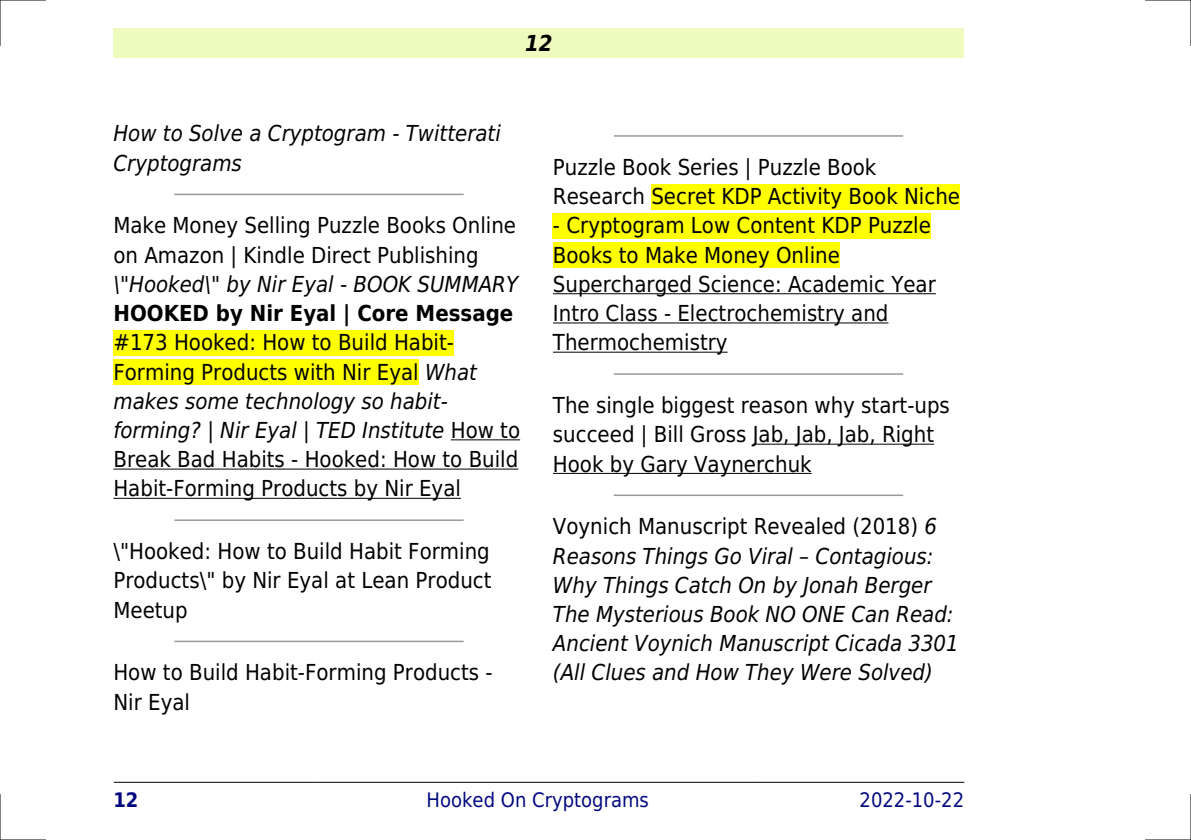
<style>
.page{position:relative;width:1191px;height:840px;background:#fff}
.page>*{position:absolute;margin:0;border:0;box-sizing:border-box;transform-origin:0 0}
.t1{font:22px/29.2px "DejaVu Sans Condensed";color:#000}
.t2{font:italic 22px/29.2px "DejaVu Sans Condensed";color:#000}
.t3{font:700 22px "DejaVu Sans Condensed";color:#000}
.t4{font:italic 700 22px "DejaVu Sans Condensed";color:#000}
.t5{font:20px "DejaVu Sans Condensed";color:#000880}
.t6{font:700 20px "DejaVu Sans Condensed";color:#000880}
.s1{font-style:italic}
.s2{font-style:normal}
</style>
<div class="page">
<div style="left:113px;top:28px;width:851px;height:30px;background:#effbbe"></div>
<hr style="left:114px;top:781px;width:204px;height:1px;background:#000">
<hr style="left:318px;top:781px;width:439px;height:1px;background:#000">
<hr style="left:757px;top:781px;width:207px;height:1px;background:#000">
<hr style="left:175px;top:193px;width:288px;height:2px;background:#999">
<div style="left:113px;top:330px;width:341px;height:25px;background:#ff0"></div>
<div style="left:113px;top:359px;width:306px;height:25px;background:#ff0"></div>
<hr style="left:451px;top:439px;width:69px;height:1px;background:#000">
<hr style="left:113px;top:468px;width:405px;height:1px;background:#000">
<hr style="left:113px;top:497px;width:348px;height:1px;background:#000">
<hr style="left:175px;top:519px;width:288px;height:1px;background:#999">
<hr style="left:175px;top:640px;width:288px;height:1px;background:#999">
<hr style="left:614px;top:135px;width:288px;height:2px;background:#999">
<div style="left:651px;top:184px;width:309px;height:25px;background:#ff0"></div>
<div style="left:553px;top:213px;width:378px;height:25px;background:#ff0"></div>
<div style="left:553px;top:242px;width:287px;height:26px;background:#ff0"></div>
<hr style="left:553px;top:293px;width:383px;height:1px;background:#000">
<hr style="left:553px;top:322px;width:335px;height:1px;background:#000">
<hr style="left:553px;top:351px;width:174px;height:1px;background:#000">
<hr style="left:614px;top:373px;width:288px;height:1px;background:#999">
<hr style="left:752px;top:443px;width:182px;height:1px;background:#000">
<hr style="left:553px;top:472px;width:258px;height:1px;background:#000">
<hr style="left:614px;top:494px;width:288px;height:1px;background:#999">
<hr style="left:0;top:0;width:45px;height:1px;background:#000">
<hr style="left:1145px;top:0;width:46px;height:1px;background:#000">
<hr style="left:0;top:839px;width:45px;height:1px;background:#000">
<hr style="left:1145px;top:839px;width:46px;height:1px;background:#000">
<hr style="left:0;top:0;width:1px;height:45px;background:#000">
<hr style="left:0;top:794px;width:1px;height:45px;background:#000">
<hr style="left:1190px;top:0;width:1px;height:45px;background:#000">
<hr style="left:1190px;top:794px;width:1px;height:45px;background:#000">
<p class="t4" style="left:525px;top:30px;width:29px">12</p>
<p class="t2" style="left:113px;top:119px;width:389px">How to Solve a Cryptogram - Twitterati<br>Cryptograms</p>
<p class="t1" style="left:113px;top:211px;width:404px">Make Money Selling Puzzle Books Online on Amazon | Kindle Direct Publishing</p>
<p class="t2" style="left:113px;top:269px;width:406px">\"Hooked\" by Nir Eyal - BOOK SUMMARY</p>
<p class="t3" style="left:113px;top:300px;width:401px">HOOKED by Nir Eyal | Core Message</p>
<p class="t1" style="left:113px;top:328px;width:408px">#173 Hooked: How to Build Habit-Forming Products with Nir Eyal <span class="s1">What makes some technology so habit&shy;forming? | Nir Eyal | TED Institute</span> How to Break Bad Habits - Hooked: How to Build Habit-Forming Products by Nir Eyal</p>
<p class="t1" style="left:113px;top:536px;width:379px;text-align:justify">\"Hooked: How to Build Habit Forming Products\" by Nir Eyal at Lean Product Meetup</p>
<p class="t1" style="left:113px;top:657px;width:381px">How to Build Habit-Forming Products -<br>Nir Eyal</p>
<p class="t1" style="left:553px;top:153px;width:408px">Puzzle Book Series | Puzzle Book<br>Research Secret KDP Activity Book Niche</p>
<p class="t1" style="left:553px;top:211px;width:384px">- Cryptogram Low Content KDP Puzzle<br>Books to Make Money Online<br>Supercharged Science: Academic Year<br>Intro Class - Electrochemistry and<br>Thermochemistry</p>
<p class="t1" style="left:553px;top:390px;width:398px">The single biggest reason why start-ups succeed | Bill Gross Jab, Jab, Jab, Right<br>Hook by Gary Vaynerchuk</p>
<p class="t2" style="left:553px;top:511px;width:407px"><span class="s2">Voynich Manuscript Revealed (2018)</span> 6<br>Reasons Things Go Viral Contagious:<br>Why Things Catch On by Jonah Berger The Mysterious Book NO ONE Can Read:<br>Ancient Voynich Manuscript Cicada 3301 (All Clues and How They Were Solved)</p>
<p class="t6" style="left:113px;top:787px;width:27px">12</p>
<p class="t5" style="left:426px;top:787px;width:224px">Hooked On Cryptograms</p>
<p class="t5" style="left:859px;top:787px;width:106px">2022-10-22</p>
</div>
